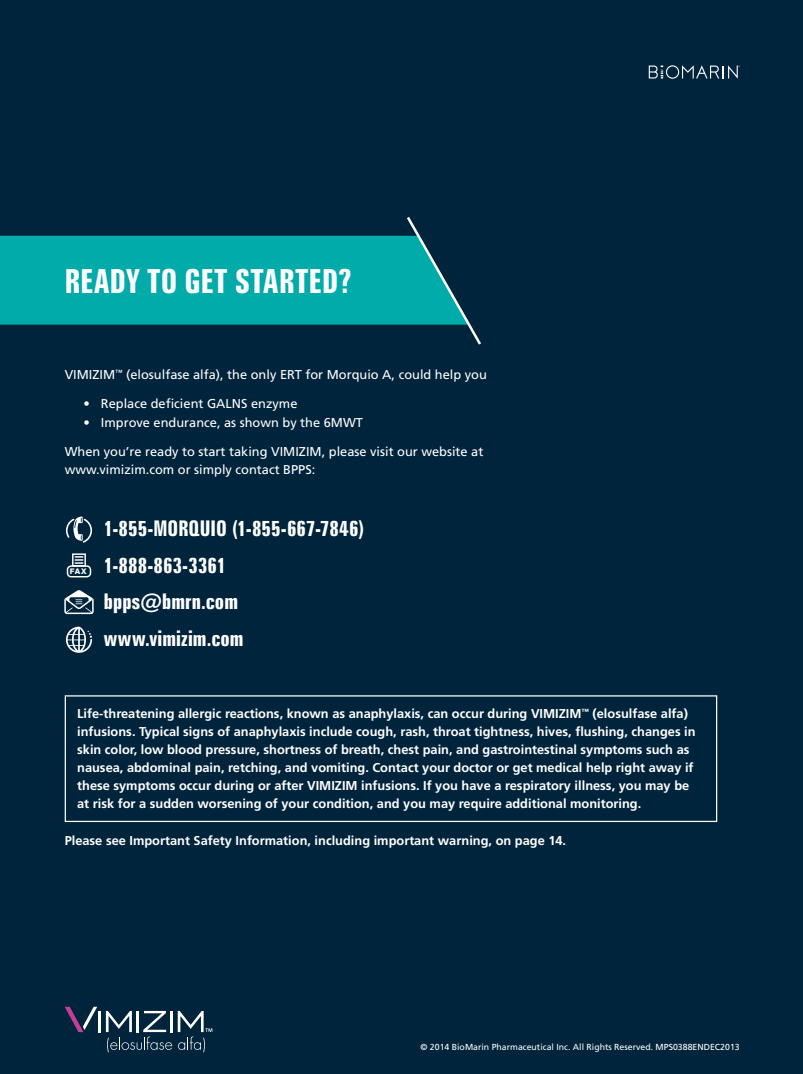
<style>
.page{position:relative;width:803px;height:1074px;background:#00243b}
.page>*{position:absolute;margin:0;border:0;box-sizing:border-box;transform-origin:0 0}
.t1{font:700 extra-condensed 33.25px "Zurich BT";color:#fff}
.t2{font:700 extra-condensed 21.62px/36.8px "Zurich BT";letter-spacing:.005em;color:#fff}
.t3{font:700 12.75px/18.1px "Frutiger";color:#fff}
.t4{font:12.75px/18.1px "Frutiger";color:#fff}
.t5{font:8.75px "Frutiger";color:#fff}
.t6{font:800 7.75px "Helvetica Neue";color:#fff}
</style>
<div class="page">
<p class="t1" style="left:65px;top:263px;width:32px">Ready</p>
<p class="t1" style="left:147px;top:263px;width:104px">to get started</p>
<p class="t1" style="left:338px;top:263px;width:16px">?</p>
<p class="t4" style="left:65px;top:365px;width:424px">VIMIZIM<sup>™</sup> (elosulfase alfa), the only ERT for Morquio A, could help you</p>
<p class="t4" style="left:83px;top:395px;width:215px">• Replace deficient GALNS enzyme</p>
<p class="t4" style="left:83px;top:413px;width:281px">• Improve endurance, as shown by the 6MWT</p>
<p class="t4" style="left:65px;top:442px;width:420px">When you’re ready to start taking VIMIZIM, please visit our website at www.vimizim.com or simply contact BPPS:</p>
<p class="t6" style="left:70px;top:567px;width:18px">Fax</p>
<p class="t2" style="left:104px;top:510px;width:262px">1-855-MORQUIO (1-855-667-7846)<br>1-888-863-3361 bpps@bmrn.com www.vimizim.com</p>
<p class="t3" style="left:77px;top:704px;width:620px">Life-threatening allergic reactions, known as anaphylaxis, can occur during VIMIZIM<sup>™</sup> (elosulfase alfa) infusions. Typical signs of anaphylaxis include cough, rash, throat tightness, hives, flushing, changes in skin color, low blood pressure, shortness of breath, chest pain, and gastrointestinal symptoms such as nausea, abdominal pain, retching, and vomiting. Contact your doctor or get medical help right away if these symptoms occur during or after VIMIZIM infusions. If you have a respiratory illness, you may be at risk for a sudden worsening of your condition, and you may require additional monitoring.</p>
<p class="t3" style="left:65px;top:832px;width:503px">Please see Important Safety Information, including important warning, on page 14.</p>
<p class="t5" style="left:421px;top:1042px;width:321px">© 2014 BioMarin Pharmaceutical Inc. All Rights Reserved. MPS0388ENDEC2013</p>
</div>
